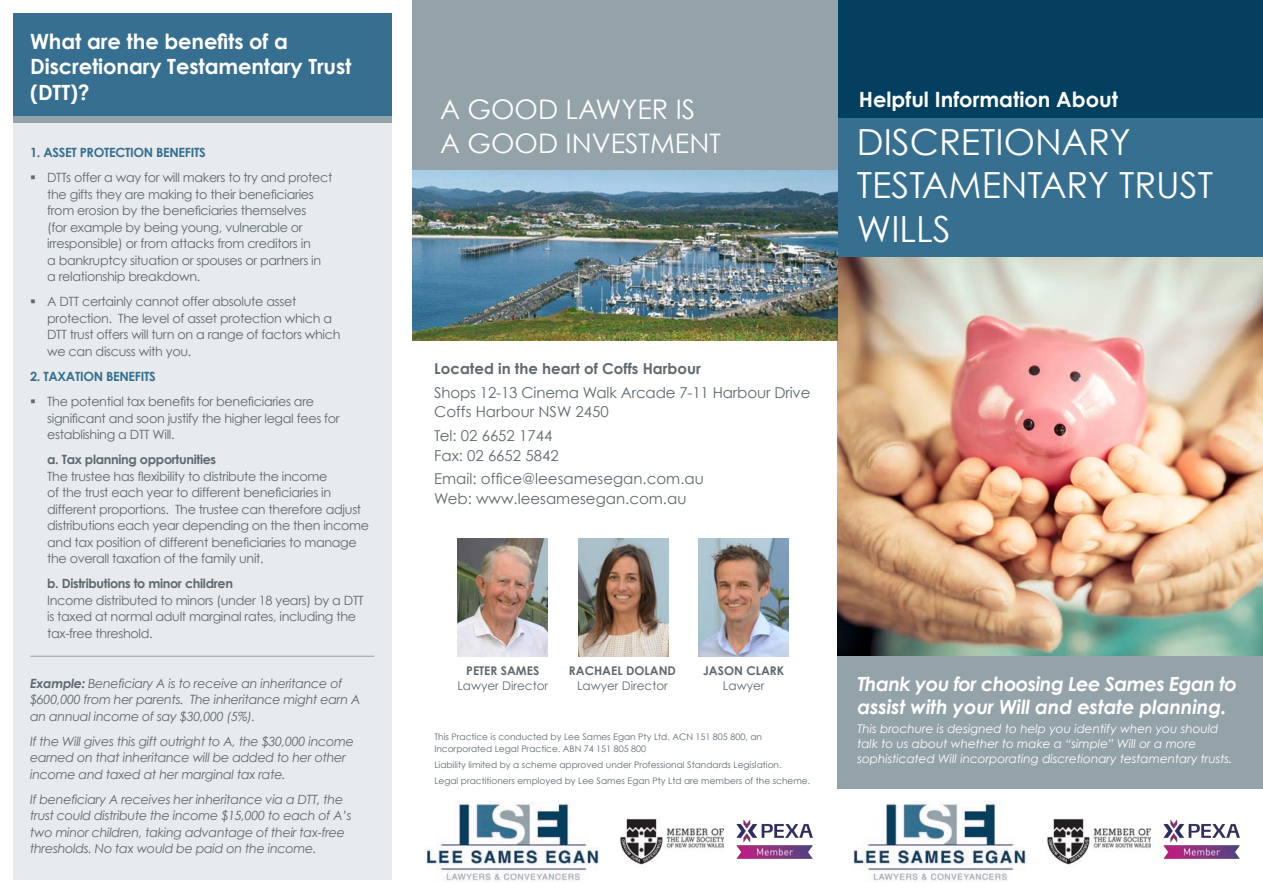
<style>
.page{position:relative;width:1263px;height:893px;background:#fff}
.page>*{position:absolute;margin:0;border:0;box-sizing:border-box;transform-origin:0 0}
.t1{font:36px/43.2px "Century Gothic";color:#fff}
.t2{font:27px/34.5px "Century Gothic";color:#fff}
.t3{font:700 21px/25.2px "Century Gothic";letter-spacing:-.005em;color:#fff}
.t4{font:italic 700 19.5px/23.4px "Century Gothic";letter-spacing:-.01em;color:#fff}
.t5{font:15px/19.5px "Century Gothic";color:#5f696f}
.t6{font:700 15px "Century Gothic";color:#5f696f}
.t7{font:12.75px/16.5px "Century Gothic";letter-spacing:-.025em;color:#5f696f}
.t8{font:italic 12.75px/16.5px "Century Gothic";letter-spacing:-.025em;color:#5f696f}
.t9{font:700 12.75px "Century Gothic";letter-spacing:-.025em;color:#5f696f}
.t10{font:700 12.75px "Century Gothic";letter-spacing:-.025em;color:#366f90}
.t11{font:italic 12px/15px "Century Gothic";color:#fff}
.t12{font:12px/15px "Century Gothic";color:#5f696f;text-align:center}
.t13{font:700 12px/15px "Century Gothic";color:#5f696f;text-align:center}
.t14{font:9px/12px "Century Gothic";color:#5f696f}
.s1{font-weight:700}
.s2{font-weight:400}
</style>
<div class="page">
<img style="left:837px;top:256px;width:426px;height:400px">
<div style="left:837px;top:656px;width:426px;height:133px;background:#94a2aa"></div>
<div style="left:837px;top:0;width:426px;height:170px;background:#033f5e"></div>
<div style="left:837px;top:118px;width:426px;height:138px;background:#366f90"></div>
<img style="left:1047px;top:818px;width:103px;height:47px">
<img style="left:854px;top:801px;width:172px;height:81px">
<img style="left:413px;top:170px;width:424px;height:170px">
<div style="left:412px;top:0;width:425px;height:170px;background:#94a2aa"></div>
<img style="left:458px;top:539px;width:90px;height:117px">
<img style="left:578px;top:539px;width:90px;height:117px">
<img style="left:699px;top:539px;width:90px;height:117px">
<img style="left:1163px;top:820px;width:77px;height:39px">
<img style="left:620px;top:818px;width:104px;height:47px">
<img style="left:427px;top:801px;width:172px;height:81px">
<img style="left:736px;top:820px;width:77px;height:39px">
<div style="left:14px;top:78px;width:378px;height:801px;background:#e7ebed"></div>
<div style="left:14px;top:14px;width:378px;height:104px;background:#366f90"></div>
<div style="left:14px;top:116px;width:378px;height:7px;background:#94a2aa"></div>
<hr style="left:30px;top:656px;width:344px;height:1px;background:#94a2aa">
<p class="t3" style="left:30px;top:28px;width:323px">What are the benefits of a<br>Discretionary Testamentary Trust (DTT)?</p>
<p class="t10" style="left:30px;top:145px;width:177px">1. ASSET PROTECTION BENEFITS</p>
<p class="t7" style="left:47px;top:169px;width:287px;text-indent:-17px">▪ DTTs offer a way for will makers to try and protect the gifts they are making to their beneficiaries from erosion by the beneficiaries themselves<br>(for example by being young, vulnerable or irresponsible) or from attacks from creditors in<br>a bankruptcy situation or spouses or partners in a relationship breakdown.</p>
<p class="t7" style="left:47px;top:293px;width:295px;text-indent:-17px">▪ A DTT certainly cannot offer absolute asset protection. The level of asset protection which a DTT trust offers will turn on a range of factors which we can discuss with you.</p>
<p class="t10" style="left:30px;top:368px;width:127px">2. TAXATION BENEFITS</p>
<p class="t7" style="left:47px;top:393px;width:294px;text-indent:-17px">▪ The potential tax benefits for beneficiaries are significant and soon justify the higher legal fees for establishing a DTT Will.</p>
<p class="t9" style="left:47px;top:451px;width:171px">a. Tax planning opportunities</p>
<p class="t7" style="left:47px;top:467px;width:323px">The trustee has flexibility to distribute the income<br>of the trust each year to different beneficiaries in different proportions. The trustee can therefore adjust distributions each year depending on the then income and tax position of different beneficiaries to manage the overall taxation of the family unit.</p>
<p class="t9" style="left:47px;top:575px;width:187px">b. Distributions to minor children</p>
<p class="t7" style="left:47px;top:591px;width:318px">Income distributed to minors (under 18 years) by a DTT is taxed at normal adult marginal rates, including the tax-free threshold.</p>
<p class="t8" style="left:30px;top:674px;width:332px"><span class="s1">Example:</span> Beneficiary A is to receive an inheritance of $600,000 from her parents. The inheritance might earn A an annual income of say $30,000 (5%).</p>
<p class="t8" style="left:30px;top:732px;width:325px">If the Will gives this gift outright to A, the $30,000 income earned on that inheritance will be added to her other income and taxed at her marginal tax rate.</p>
<p class="t8" style="left:30px;top:790px;width:323px">If beneficiary A receives her inheritance via a DTT, the trust could distribute the income $15,000 to each of A’s two minor children, taking advantage of their tax-free thresholds. No tax would be paid on the income.</p>
<p class="t2" style="left:440px;top:91px;width:282px">A GOOD LAWYER IS<br>A GOOD INVESTMENT</p>
<p class="t3" style="left:859px;top:86px;width:261px">Helpful Information About</p>
<p class="t1" style="left:857px;top:120px;width:358px">DISCRETIONARY<br>TESTAMENTARY TRUST<br>WILLS</p>
<p class="t6" style="left:434px;top:359px;width:268px">Located in the heart of Coffs Harbour</p>
<p class="t5" style="left:434px;top:383px;width:378px">Shops 12-13 Cinema Walk Arcade 7-11 Harbour Drive<br>Coffs Harbour NSW 2450</p>
<p class="t5" style="left:434px;top:426px;width:126px">Tel: 02 6652 1744<br>Fax: 02 6652 5842</p>
<p class="t5" style="left:434px;top:469px;width:271px">Email: office@leesamesegan.com.au<br>Web: www.leesamesegan.com.au</p>
<p class="t12" style="left:457px;top:663px;width:92px"><span class="s1">PETER SAMES<br></span>Lawyer Director</p>
<p class="t12" style="left:569px;top:663px;width:109px"><span class="s1">RACHAEL DOLAND<br></span>Lawyer Director</p>
<p class="t13" style="left:703px;top:663px;width:83px">JASON CLARK<br><span class="s2">Lawyer</span></p>
<p class="t14" style="left:434px;top:730px;width:329px">This Practice is conducted by Lee Sames Egan Pty Ltd. ACN 151 805 800, an<br>Incorporated Legal Practice. ABN 74 151 805 800</p>
<p class="t14" style="left:434px;top:758px;width:349px">Liability limited by a scheme approved under Professional Standards Legislation.</p>
<p class="t14" style="left:434px;top:775px;width:377px">Legal practitioners employed by Lee Sames Egan Pty Ltd are members of the scheme.</p>
<p class="t4" style="left:857px;top:671px;width:381px">Thank you for choosing Lee Sames Egan to assist with your Will and estate planning.</p>
<p class="t11" style="left:857px;top:721px;width:377px">This brochure is designed to help you identify when you should talk to us about whether to make a “simple” Will or a more sophisticated Will incorporating discretionary testamentary trusts.</p>
</div>
